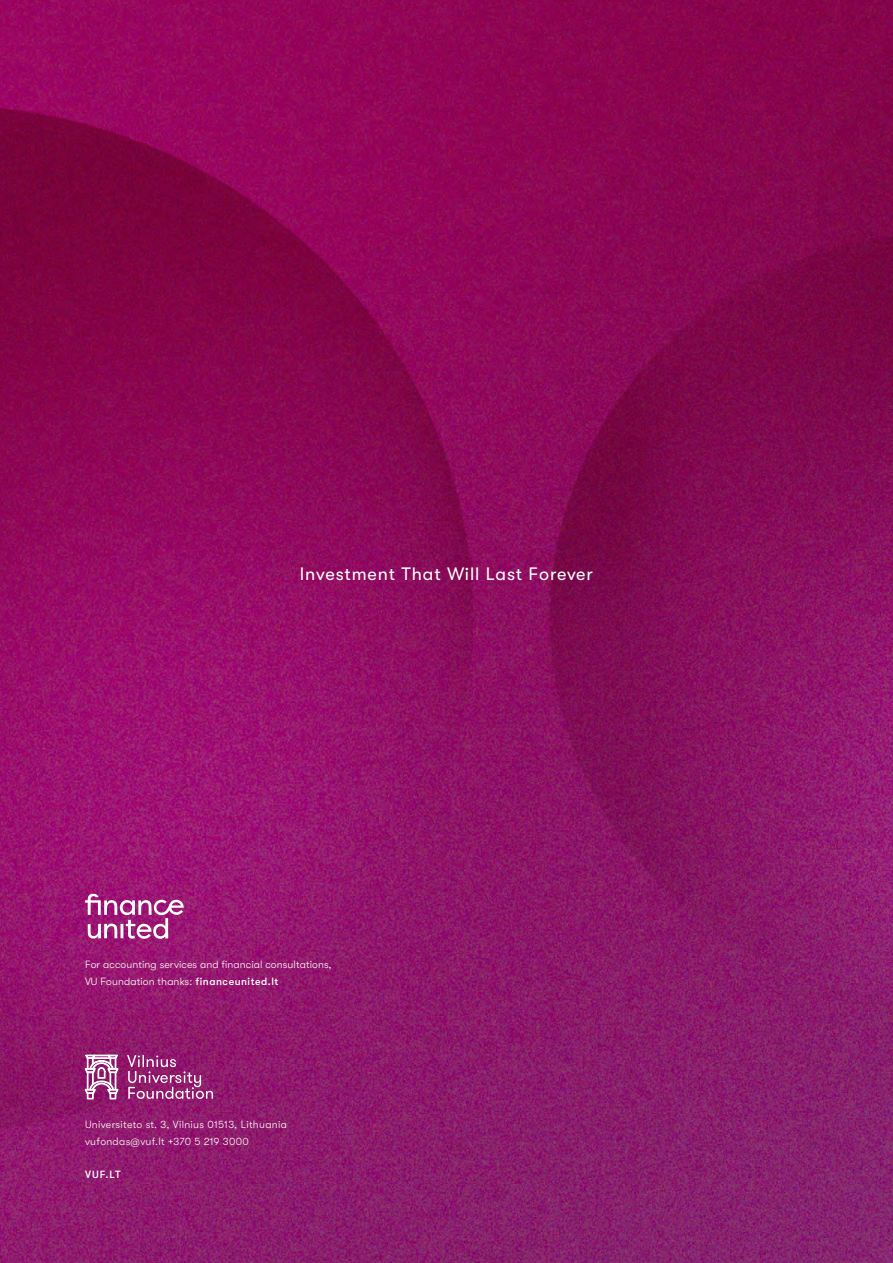
<style>
.page{position:relative;width:893px;height:1263px;background:#fff}
.page>*{position:absolute;margin:0;border:0;box-sizing:border-box;transform-origin:0 0}
.t1{font:18px "GT Walsheim";letter-spacing:.05em;color:#fff}
.t2{font:300 10.5px/16.5px "GT Walsheim";letter-spacing:.01em;color:#fff}
.t3{font:300 10.5px/16.5px "GT Walsheim";letter-spacing:.03em;color:#fff}
.t4{font:500 10.5px "GT Walsheim";color:#fff}
.s1{font-weight:500}
</style>
<div class="page">
<img style="left:0;top:0;width:893px;height:1263px">
<svg style="left:85px;top:893px;width:99px;height:47px"></svg>
<svg style="left:85px;top:1054px;width:33px;height:45px"></svg>
<svg style="left:127px;top:1055px;width:86px;height:44px"></svg>
<h1 class="t1" style="left:300px;top:563px;width:295px">Investment That Will Last Forever</h1>
<p class="t2" style="left:85px;top:956px;width:248px">For accounting services and financial consultations,<br>VU Foundation thanks: <span class="s1">financeunited.lt</span></p>
<p class="t3" style="left:85px;top:1117px;width:203px">Universiteto st. 3, Vilnius 01513, Lithuania vufondas@vuf.lt +370 5 219 3000</p>
<p class="t4" style="left:85px;top:1168px;width:37px">VUF.LT</p>
</div>
